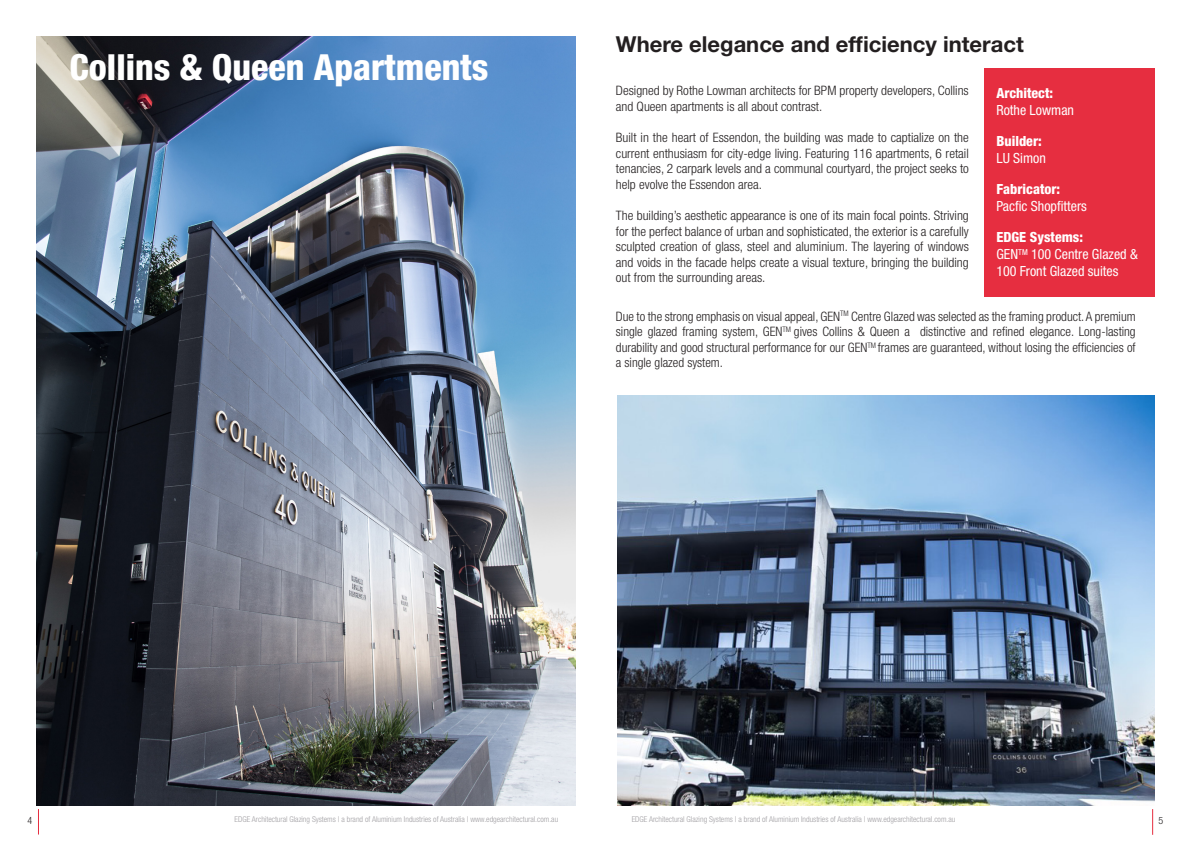
<style>
.page{position:relative;width:1191px;height:842px;background:#fff}
.page>*{position:absolute;margin:0;border:0;box-sizing:border-box;transform-origin:0 0}
.t1{font:800 condensed 36px "Helvetica Neue LT Std";color:#fff}
.t2{font:800 condensed 24px "Helvetica Neue LT Std";color:#fff}
.t3{font:700 22px "Helvetica Neue LT Std";color:#231f20}
.t4{font:condensed 14px/16.8px "Helvetica Neue LT Std";color:#fff}
.t5{font:800 condensed 14px "Helvetica Neue LT Std";color:#fff}
.t6{font:300 condensed 13px/15.6px "Helvetica Neue LT Std";color:#231f20;text-align:justify}
.t7{font:300 condensed 10px "Helvetica Neue LT Std";color:#231f20}
.t8{font:300 condensed 8px "Helvetica Neue LT Std";color:#a09ea2}
</style>
<div class="page">
<svg style="left:38px;top:809px;width:1px;height:25px"></svg>
<svg style="left:1152px;top:809px;width:1px;height:26px"></svg>
<div style="left:984px;top:68px;width:171px;height:228px;background:#e62e40"></div>
<img style="left:36px;top:36px;width:539px;height:770px">
<img style="left:617px;top:396px;width:538px;height:410px">
<p class="t1" style="left:70px;top:45px;width:420px">Collins &amp; Queen Apartments</p>
<p class="t2" style="left:36px;top:59px;width:309px">Springvale Botanical Cemetery</p>
<p class="t3" style="left:616px;top:30px;width:409px">Where elegance and efficiency interact</p>
<p class="t6" style="left:616px;top:83px;width:354px">Designed by Rothe Lowman architects for BPM property developers, Collins and Queen apartments is all about contrast.</p>
<p class="t6" style="left:616px;top:130px;width:354px">Built in the heart of Essendon, the building was made to captialize on the current enthusiasm for city-edge living. Featuring 116 apartments, 6 retail tenancies, 2 carpark levels and a communal courtyard, the project seeks to help evolve the Essendon area.</p>
<p class="t6" style="left:616px;top:208px;width:354px">The building’s aesthetic appearance is one of its main focal points. Striving for the perfect balance of urban and sophisticated, the exterior is a carefully sculpted creation of glass, steel and aluminium. The layering of windows and voids in the facade helps create a visual texture, bringing the building out from the surrounding areas.</p>
<p class="t6" style="left:616px;top:308px;width:521px">Due to the strong emphasis on visual appeal, GEN<sup>TM</sup> Centre Glazed was selected as the framing product. A premium single glazed framing system, GEN<sup>TM</sup> gives Collins &amp; Queen a distinctive and refined elegance. Long-lasting durability and good structural performance for our GEN<sup>TM</sup> frames are guaranteed, without losing the efficiencies of a single glazed system.</p>
<p class="t5" style="left:996px;top:85px;width:58px">Architect:</p>
<p class="t4" style="left:996px;top:102px;width:79px">Rothe Lowman</p>
<p class="t5" style="left:996px;top:133px;width:47px">Builder:</p>
<p class="t4" style="left:996px;top:150px;width:51px">LU Simon</p>
<p class="t5" style="left:996px;top:181px;width:65px">Fabricator:</p>
<p class="t4" style="left:996px;top:198px;width:92px">Pacfic Shopfitters</p>
<p class="t5" style="left:996px;top:229px;width:88px">EDGE Systems:</p>
<p class="t4" style="left:996px;top:246px;width:143px">GEN<sup>TM</sup> 100 Centre Glazed &amp;<br>100 Front Glazed suites</p>
<p class="t7" style="left:28px;top:814px;width:6px">4</p>
<p class="t8" style="left:234px;top:815px;width:325px">EDGE Architectural Glazing Systems | a brand of Aluminium Industries of Australia | www.edgearchitectural.com.au</p>
<p class="t8" style="left:631px;top:815px;width:325px">EDGE Architectural Glazing Systems | a brand of Aluminium Industries of Australia | www.edgearchitectural.com.au</p>
<p class="t7" style="left:1158px;top:814px;width:6px">5</p>
</div>
